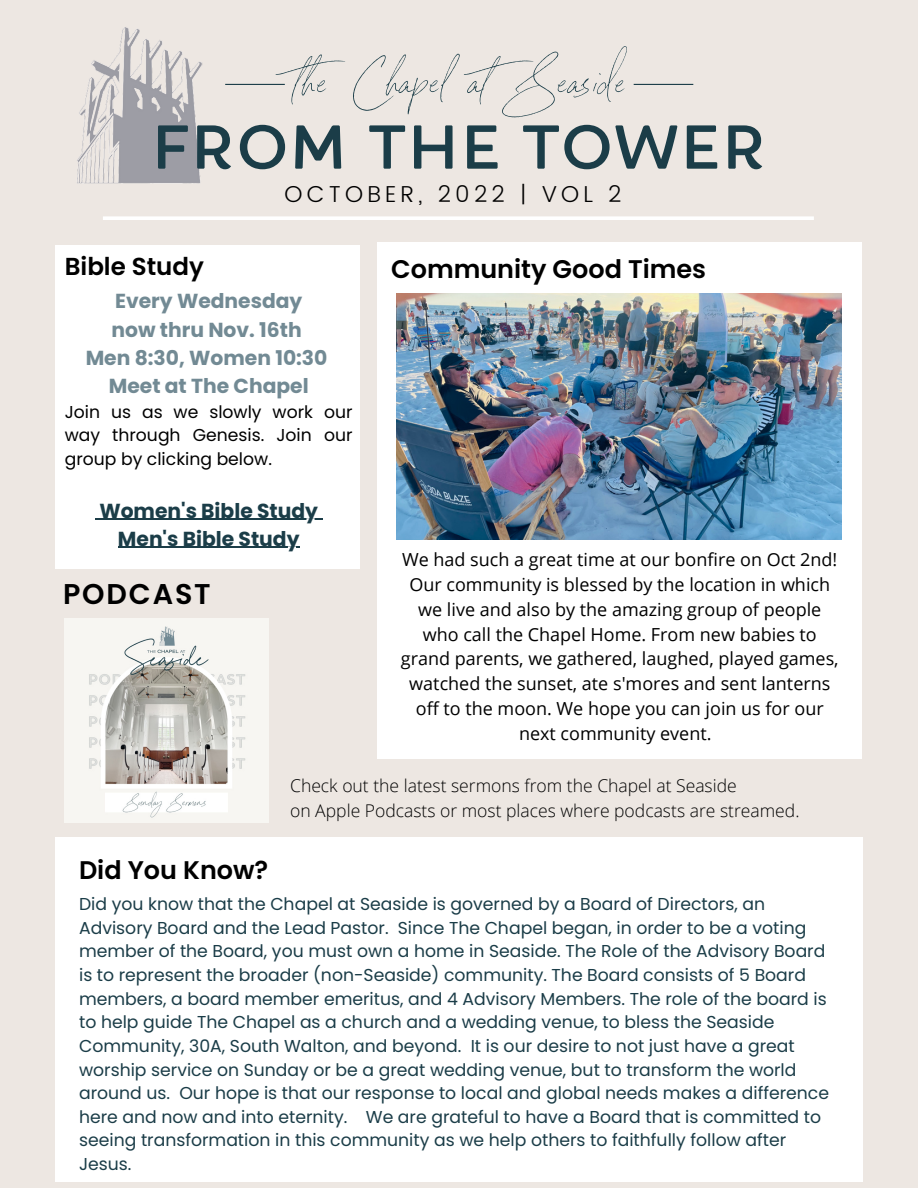
<style>
.page{position:relative;width:918px;height:1188px;background:#ede7e2}
.page>*{position:absolute;margin:0;border:0;box-sizing:border-box;transform-origin:0 0}
.t1{font:81.75px "Sebastian Bobby Alt";color:#1b3d48}
.t2{font:600 61.8px "Brush Ab S";letter-spacing:.02em;color:#1b3d48}
.t3{font:600 28.5px "Poppins";letter-spacing:.065em;color:#000}
.t4{font:600 25.5px "Poppins";color:#000}
.t5{font:600 24.6px "Poppins";color:#000}
.t6{font:300 23.1px "Poppins";letter-spacing:.18em;color:#000}
.t7{font:700 20.25px/28.2px "Poppins";color:#728a94;text-align:center}
.t8{font:700 20.25px/28.2px "Poppins";color:#1b3d48;text-align:center}
.t9{font:18px/24.8px "Open Sans";color:#000;text-align:center}
.t10{font:300 17.55px/24.3px "Open Sans";color:#000}
.t11{font:17.25px/23.7px "Poppins";color:#1b3d48}
.t12{font:17.25px/23.7px "Poppins";color:#000;text-align:justify}
</style>
<div class="page">
<div style="left:55px;top:245px;width:305px;height:324px;background:#fff"></div>
<hr style="left:103px;top:216px;width:711px;height:4px;background:#fff">
<img style="left:77px;top:27px;width:246px;height:190px">
<hr style="left:225px;top:84px;width:60px;height:1px;background:#1b3d48">
<hr style="left:634px;top:84px;width:59px;height:1px;background:#1b3d48">
<div style="left:55px;top:837px;width:808px;height:344px;background:#fff"></div>
<img style="left:65px;top:619px;width:203px;height:203px">
<div style="left:377px;top:242px;width:485px;height:516px;background:#fff"></div>
<img style="left:397px;top:293px;width:444px;height:247px">
<hr style="left:99px;top:519px;width:219px;height:1px;background:#1b3d48">
<hr style="left:118px;top:547px;width:182px;height:1px;background:#1b3d48">
<h1 class="t1" style="left:295px;top:34px;width:335px">the Chapel atSeaside</h1>
<h2 class="t2" style="left:151px;top:107px;width:617px">FROM THE TOWER</h2>
<h3 class="t5" style="left:65px;top:249px;width:141px">Bible Study</h3>
<h3 class="t6" style="left:285px;top:180px;width:338px">OCTOBER, 2022 | VOL 2</h3>
<h3 class="t4" style="left:391px;top:251px;width:316px">Community Good Times</h3>
<p class="t7" style="left:86px;top:287px;width:243px">Every Wednesday<br>now thru Nov. 16th<br>Men 8:30, Women 10:30<br>Meet at The Chapel</p>
<p class="t12" style="left:65px;top:400px;width:289px">Join us as we slowly work our way through Genesis. Join our group by clicking below.</p>
<p class="t8" style="left:99px;top:496px;width:220px">Women's Bible Study<br>Men's Bible Study</p>
<h3 class="t3" style="left:63px;top:574px;width:149px">PODCAST</h3>
<p class="t9" style="left:401px;top:547px;width:439px">We had such a great time at our bonfire on Oct 2nd!<br>Our community is blessed by the location in which we live and also by the amazing group of people who call the Chapel Home. From new babies to grand parents, we gathered, laughed, played games, watched the sunset, ate s'mores and sent lanterns off to the moon. We hope you can join us for our next community event.</p>
<h3 class="t4" style="left:79px;top:853px;width:191px">Did You Know?</h3>
<p class="t10" style="left:290px;top:773px;width:511px">Check out the latest sermons from the Chapel at Seaside<br>on Apple Podcasts or most places where podcasts are streamed.</p>
<p class="t11" style="left:79px;top:892px;width:751px">Did you know that the Chapel at Seaside is governed by a Board of Directors, an Advisory Board and the Lead Pastor. Since The Chapel began, in order to be a voting member of the Board, you must own a home in Seaside. The Role of the Advisory Board is to represent the broader (non-Seaside) community. The Board consists of 5 Board members, a board member emeritus, and 4 Advisory Members. The role of the board is to help guide The Chapel as a church and a wedding venue, to bless the Seaside Community, 30A, South Walton, and beyond. It is our desire to not just have a great worship service on Sunday or be a great wedding venue, but to transform the world around us. Our hope is that our response to local and global needs makes a difference here and now and into eternity. We are grateful to have a Board that is committed to seeing transformation in this community as we help others to faithfully follow after Jesus.</p>
</div>
